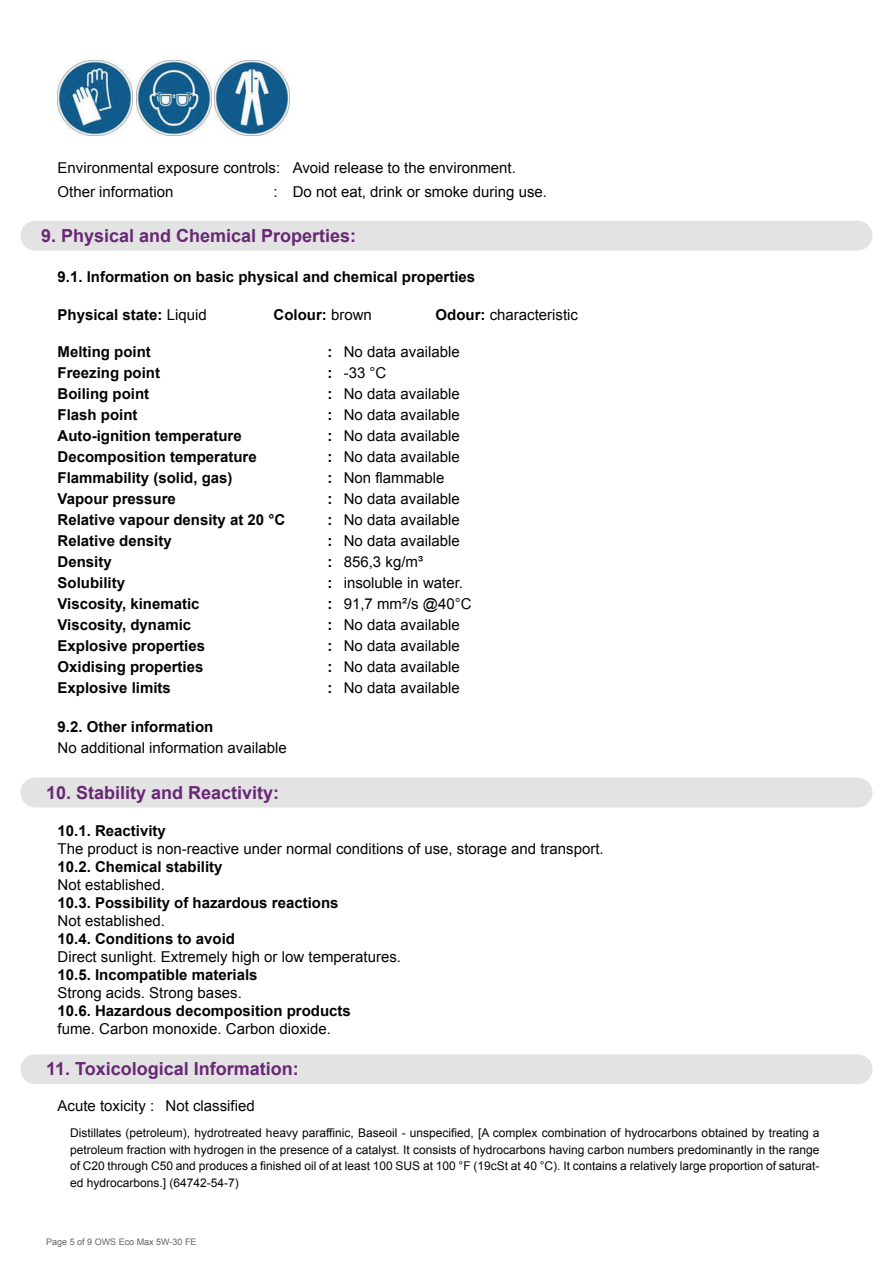
<style>
.page{position:relative;width:893px;height:1263px;background:#fff}
.page>*{position:absolute;margin:0;border:0;box-sizing:border-box;transform-origin:0 0}
.t1{font:700 18px "Arial";color:#682875}
.t2{font:15px/21px "Arial";color:#040503}
.t3{font:700 15px "Arial";color:#040503}
.t4{font:12px/16.5px "Arial";color:#040503;text-align:justify}
.t5{font:9px "Arial";color:#636263}
.s1{font-weight:400}
.s2{font-weight:700}
</style>
<div class="page">
<div style="left:20px;top:221px;width:852px;height:30px;background:#e2e3e2;border-radius:15px"></div>
<div style="left:20px;top:777px;width:852px;height:30px;background:#e2e3e2;border-radius:15px"></div>
<div style="left:20px;top:1054px;width:852px;height:30px;background:#e2e3e2;border-radius:15px"></div>
<img style="left:58px;top:60px;width:75px;height:75px">
<img style="left:136px;top:60px;width:75px;height:75px">
<img style="left:214px;top:60px;width:75px;height:75px">
<p class="t2" style="left:58px;top:157px;width:224px">Environmental exposure controls:</p>
<p class="t2" style="left:293px;top:157px;width:225px">Avoid release to the environment.</p>
<p class="t2" style="left:58px;top:181px;width:117px">Other information</p>
<p class="t2" style="left:274px;top:181px;width:275px">: Do not eat, drink or smoke during use.</p>
<p class="t1" style="left:41px;top:223px;width:317px">9. Physical and Chemical Properties:</p>
<p class="t3" style="left:58px;top:267px;width:419px">9.1. Information on basic physical and chemical properties</p>
<p class="t3" style="left:58px;top:305px;width:151px">Physical state: <span class="s1">Liquid</span></p>
<p class="t3" style="left:274px;top:305px;width:100px">Colour: <span class="s1">brown</span></p>
<p class="t2" style="left:436px;top:305px;width:144px"><span class="s2">Odour:</span> characteristic</p>
<p class="t3" style="left:58px;top:341px;width:95px">Melting point</p>
<p class="t3" style="left:328px;top:341px;width:6px">:</p>
<p class="t3" style="left:58px;top:362px;width:104px">Freezing point</p>
<p class="t3" style="left:328px;top:362px;width:6px">:</p>
<p class="t3" style="left:58px;top:383px;width:93px">Boiling point</p>
<p class="t3" style="left:328px;top:383px;width:6px">:</p>
<p class="t3" style="left:58px;top:404px;width:82px">Flash point</p>
<p class="t3" style="left:328px;top:404px;width:6px">:</p>
<p class="t3" style="left:58px;top:425px;width:186px">Auto-ignition temperature</p>
<p class="t3" style="left:328px;top:425px;width:6px">:</p>
<p class="t3" style="left:58px;top:446px;width:201px">Decomposition temperature</p>
<p class="t3" style="left:328px;top:446px;width:6px">:</p>
<p class="t3" style="left:58px;top:467px;width:177px">Flammability (solid, gas)</p>
<p class="t3" style="left:328px;top:467px;width:6px">:</p>
<p class="t3" style="left:58px;top:488px;width:120px">Vapour pressure</p>
<p class="t3" style="left:328px;top:488px;width:6px">:</p>
<p class="t3" style="left:58px;top:509px;width:229px">Relative vapour density at 20 °C</p>
<p class="t3" style="left:328px;top:509px;width:6px">:</p>
<p class="t3" style="left:58px;top:530px;width:116px">Relative density</p>
<p class="t3" style="left:328px;top:530px;width:6px">:</p>
<p class="t3" style="left:58px;top:551px;width:56px">Density</p>
<p class="t3" style="left:328px;top:551px;width:6px">:</p>
<p class="t3" style="left:58px;top:572px;width:69px">Solubility</p>
<p class="t3" style="left:328px;top:572px;width:6px">:</p>
<p class="t3" style="left:58px;top:593px;width:144px">Viscosity, kinematic</p>
<p class="t3" style="left:328px;top:593px;width:6px">:</p>
<p class="t3" style="left:58px;top:614px;width:135px">Viscosity, dynamic</p>
<p class="t3" style="left:328px;top:614px;width:6px">:</p>
<p class="t3" style="left:58px;top:635px;width:149px">Explosive properties</p>
<p class="t3" style="left:328px;top:635px;width:6px">:</p>
<p class="t3" style="left:58px;top:656px;width:147px">Oxidising properties</p>
<p class="t3" style="left:328px;top:656px;width:6px">:</p>
<p class="t3" style="left:58px;top:677px;width:115px">Explosive limits</p>
<p class="t3" style="left:328px;top:677px;width:6px">:</p>
<p class="t2" style="left:344px;top:341px;width:129px">No data available -33 °C<br>No data available<br>No data available<br>No data available<br>No data available<br>Non flammable<br>No data available<br>No data available<br>No data available<br>856,3 kg/m³ insoluble in water.<br>91,7 mm²/s @40°C<br>No data available<br>No data available<br>No data available<br>No data available</p>
<p class="t3" style="left:58px;top:717px;width:157px">9.2. Other information</p>
<p class="t2" style="left:58px;top:737px;width:231px">No additional information available</p>
<p class="t1" style="left:46px;top:780px;width:235px">10. Stability and Reactivity:</p>
<p class="t3" style="left:58px;top:820px;width:110px">10.1. Reactivity</p>
<p class="t2" style="left:58px;top:838px;width:548px">The product is non-reactive under normal conditions of use, storage and transport.</p>
<p class="t3" style="left:58px;top:856px;width:167px">10.2. Chemical stability</p>
<p class="t2" style="left:58px;top:874px;width:109px">Not established.</p>
<p class="t3" style="left:58px;top:892px;width:282px">10.3. Possibility of hazardous reactions</p>
<p class="t2" style="left:58px;top:910px;width:109px">Not established.</p>
<p class="t3" style="left:58px;top:928px;width:179px">10.4. Conditions to avoid</p>
<p class="t2" style="left:58px;top:946px;width:345px">Direct sunlight. Extremely high or low temperatures.</p>
<p class="t3" style="left:58px;top:964px;width:202px">10.5. Incompatible materials</p>
<p class="t2" style="left:58px;top:982px;width:186px">Strong acids. Strong bases.</p>
<p class="t3" style="left:58px;top:1000px;width:295px">10.6. Hazardous decomposition products</p>
<p class="t2" style="left:58px;top:1018px;width:275px">fume. Carbon monoxide. Carbon dioxide.</p>
<p class="t1" style="left:46px;top:1057px;width:254px">11. Toxicological Information:</p>
<p class="t2" style="left:58px;top:1095px;width:199px">Acute toxicity : Not classified</p>
<p class="t4" style="left:70px;top:1125px;width:751px">Distillates (petroleum), hydrotreated heavy paraffinic, Baseoil - unspecified, [A complex combination of hydrocarbons obtained by treating a petroleum fraction with hydrogen in the presence of a catalyst. It consists of hydrocarbons having carbon numbers predominantly in the range of C20 through C50 and produces a finished oil of at least 100 SUS at 100 °F (19cSt at 40 °C). It contains a relatively large proportion of saturat&shy;ed hydrocarbons.] (64742-54-7)</p>
<p class="t5" style="left:46px;top:1236px;width:152px">Page 5 of 9 OWS Eco Max 5W-30 FE</p>
</div>
